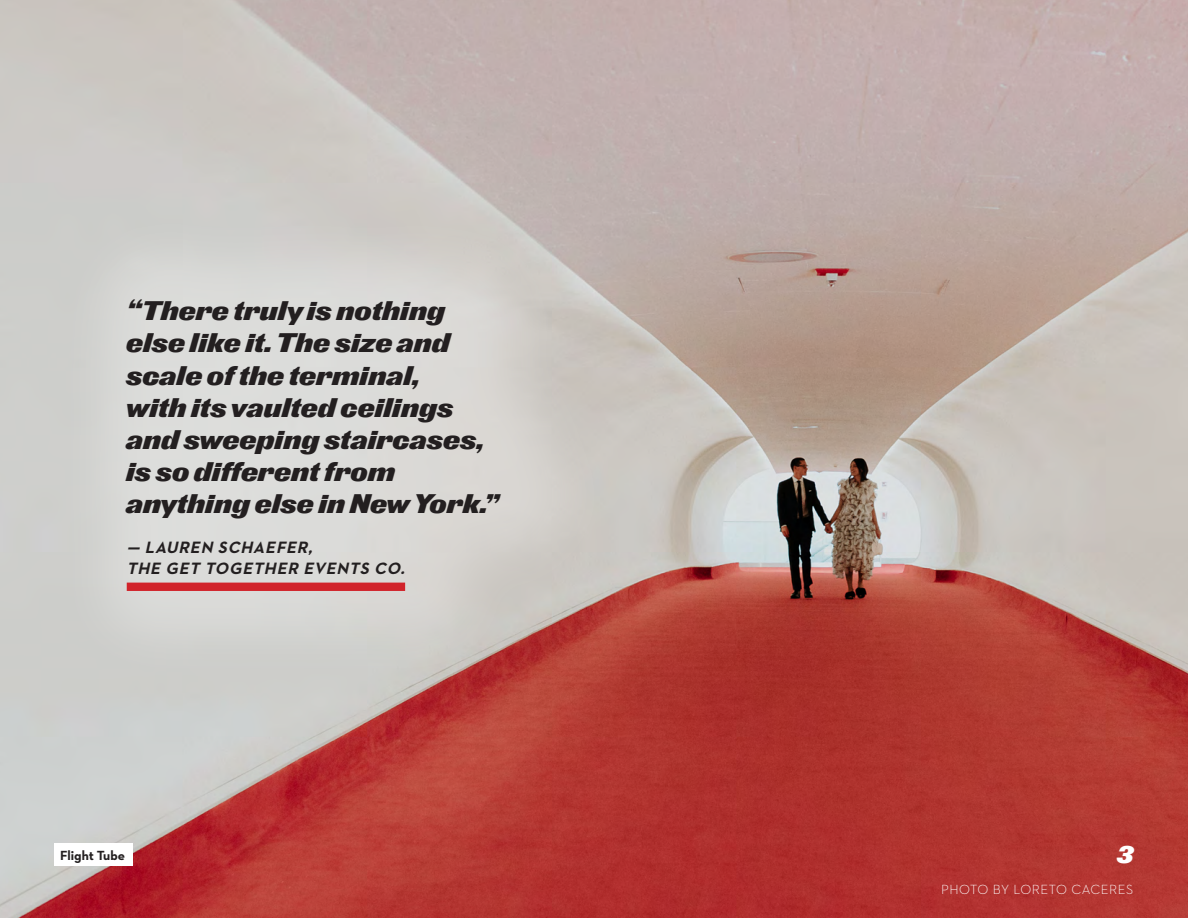
<style>
.page{position:relative;width:1188px;height:918px;background:#fff}
.page>*{position:absolute;margin:0;border:0;box-sizing:border-box;transform-origin:0 0}
.quote{font:25.05px/32.1px "Flight Center Gothic";color:#231f20}
.t1{font:22.5px "Flight Center Gothic";color:#fff}
.attr{font:italic 700 16.8px/20.9px "Neutraface 2 Text";color:#231f20}
.t2{font:300 13.5px "Neutraface 2 Text";letter-spacing:.04em;color:#fff}
.t3{font:700 13.5px "Neutraface 2 Text";color:#231f20}
</style>
<div class="page">
<img style="left:0;top:0;width:1188px;height:918px">
<div style="left:55px;top:208px;width:557px;height:477px;background:#fff;opacity:.3"></div>
<div style="left:127px;top:583px;width:278px;height:8px;background:#d1232a"></div>
<div style="left:54px;top:843px;width:78px;height:23px;background:#fff"></div>
<p class="quote" style="left:127px;top:295px;width:374px">“There truly is nothing else like it. The size and scale of the terminal,<br>with its vaulted ceilings and sweeping staircases, is so different from anything else in New York.”</p>
<p class="attr" style="left:127px;top:537px;width:284px">— LAUREN SCHAEFER,<br>THE GET TOGETHER EVENTS CO.</p>
<p class="t3" style="left:60px;top:846px;width:67px">Flight Tube</p>
<p class="t1" style="left:1118px;top:839px;width:18px">3</p>
<p class="t2" style="left:941px;top:881px;width:193px">PHOTO BY LORETO CACERES</p>
</div>
